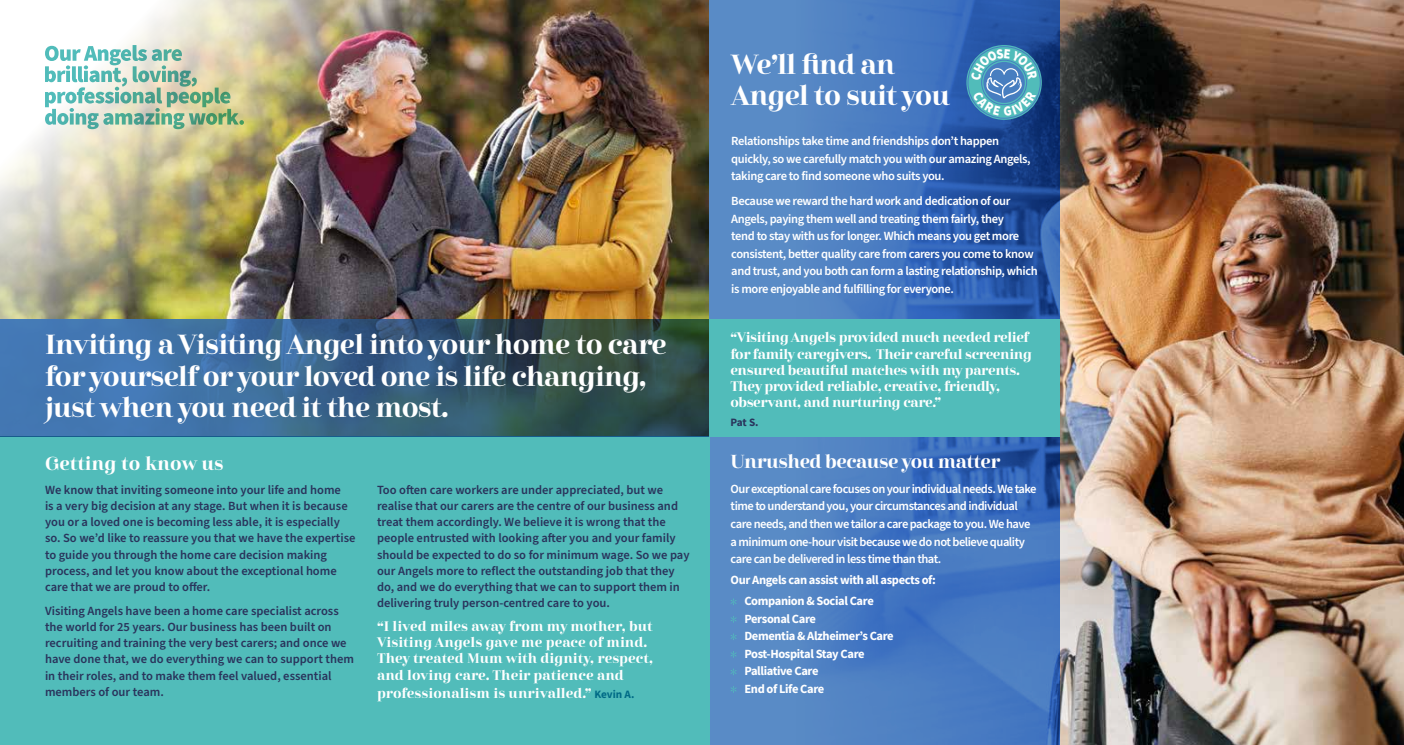
<style>
.page{position:relative;width:1404px;height:745px;background:#fff}
.page>*{position:absolute;margin:0;border:0;box-sizing:border-box;transform-origin:0 0}
.t1{font:27.5px/31.2px "Cabrito Didone Nor Bol";letter-spacing:-.03em;color:#fff}
.t2{font:18.75px "Cabrito Didone Nor Bol";letter-spacing:-.03em;color:#fff}
.t3{font:18.75px "Cabrito Didone Nor Bol";color:#fff}
.t4{font:13.75px/16.2px "Cabrito Didone Nor Bol";letter-spacing:-.03em;color:#fff}
.t5{font:13.75px/16.2px "Cabrito Didone Nor Bol";color:#fff}
.t6{font:600 12.5px/16.2px "Source Sans Pro";color:#2a345c}
.t7{font:600 12.5px/17.5px "Source Sans Pro";letter-spacing:-.035em;color:#fff}
.t8{font:700 12.5px/17.5px "Source Sans Pro";letter-spacing:-.03em;color:#fff}
.t9{font:700 11.25px "Source Sans Pro";color:#2a345c}
.s1{font-family:"Source Sans Pro";font-weight:700;font-size:11.25px;color:#006a86}
</style>
<div class="page">
<img style="left:1145px;top:0;width:258px;height:744px">
<img style="left:588px;top:0;width:121px;height:319px">
<img style="left:0;top:0;width:588px;height:319px">
<img style="left:1059px;top:0;width:86px;height:744px">
<svg style="left:709px;top:0;width:350px;height:744px;background:#4677bc"></svg>
<div style="left:0;top:436px;width:709px;height:308px;background:#51bcba"></div>
<svg style="left:730px;top:598px;width:6px;height:6px"></svg>
<svg style="left:730px;top:615px;width:6px;height:7px"></svg>
<svg style="left:730px;top:633px;width:6px;height:6px"></svg>
<svg style="left:730px;top:650px;width:6px;height:7px"></svg>
<svg style="left:730px;top:668px;width:6px;height:6px"></svg>
<svg style="left:730px;top:685px;width:6px;height:7px"></svg>
<svg style="left:966px;top:45px;width:75px;height:75px"></svg>
<div style="left:967px;top:46px;width:73px;height:72px;border:1px solid #477ec0;border-radius:50%"></div>
<div style="left:709px;top:319px;width:350px;height:117px;background:#51bcba"></div>
<svg style="left:0;top:319px;width:709px;height:117px;background:#38607f"></svg>
<img style="left:45px;top:45px;width:199px;height:84px">
<svg style="left:970px;top:48px;width:67px;height:68px;background:#51a0bb"></svg>
<h1 class="t1" style="left:731px;top:49px;width:220px">We’ll find an<br>Angel to suit you</h1>
<p class="t7" style="left:731px;top:133px;width:301px">Relationships take time and friendships don’t happen quickly, so we carefully match you with our amazing Angels, taking care to find someone who suits you.</p>
<p class="t7" style="left:731px;top:192px;width:308px">Because we reward the hard work and dedication of our Angels, paying them well and treating them fairly, they<br>tend to stay with us for longer. Which means you get more consistent, better quality care from carers you come to know and trust, and you both can form a lasting relationship, which is more enjoyable and fulfilling for everyone.</p>
<h1 class="t1" style="left:45px;top:329px;width:623px">Inviting a Visiting Angel into your home to care for yourself or your loved one is life changing, just when you need it the most.</h1>
<p class="t4" style="left:730px;top:329px;width:303px">“Visiting Angels provided much needed relief for family caregivers. Their careful screening ensured beautiful matches with my parents.<br>They provided reliable, creative, friendly, observant, and nurturing care.”</p>
<p class="t9" style="left:730px;top:414px;width:30px">Pat S.</p>
<h2 class="t3" style="left:45px;top:452px;width:180px">Getting to know us</h2>
<p class="t6" style="left:45px;top:481px;width:312px">We know that inviting someone into your life and home<br>is a very big decision at any stage. But when it is because you or a loved one is becoming less able, it is especially so. So we’d like to reassure you that we have the expertise to guide you through the home care decision making process, and let you know about the exceptional home care that we are proud to offer.</p>
<p class="t6" style="left:45px;top:602px;width:310px">Visiting Angels have been a home care specialist across the world for 25 years. Our business has been built on recruiting and training the very best carers; and once we have done that, we do everything we can to support them in their roles, and to make them feel valued, essential members of our team.</p>
<p class="t6" style="left:377px;top:481px;width:314px">Too often care workers are under appreciated, but we realise that our carers are the centre of our business and treat them accordingly. We believe it is wrong that the people entrusted with looking after you and your family should be expected to do so for minimum wage. So we pay our Angels more to reflect the outstanding job that they do, and we do everything that we can to support them in delivering truly person-centred care to you.</p>
<p class="t5" style="left:377px;top:617px;width:277px">“I lived miles away from my mother, but Visiting Angels gave me peace of mind.<br>They treated Mum with dignity, respect, and loving care. Their patience and</p>
<p class="t5" style="left:377px;top:685px;width:259px">professionalism is unrivalled.” <span class="s1">Kevin A.</span></p>
<h2 class="t2" style="left:730px;top:450px;width:271px">Unrushed because you matter</h2>
<p class="t7" style="left:730px;top:480px;width:307px">Our exceptional care focuses on your individual needs. We take time to understand you, your circumstances and individual care needs, and then we tailor a care package to you. We have a minimum one-hour visit because we do not believe quality care can be delivered in less time than that.</p>
<p class="t8" style="left:744px;top:569px;width:193px;line-height:21px;text-indent:-14px">Our Angels can assist with all aspects of:<br>Companion &amp; Social Care</p>
<p class="t8" style="left:744px;top:609px;width:151px">Personal Care<br>Dementia &amp; Alzheimer’s Care<br>Post-Hospital Stay Care<br>Palliative Care<br>End of Life Care</p>
</div>
